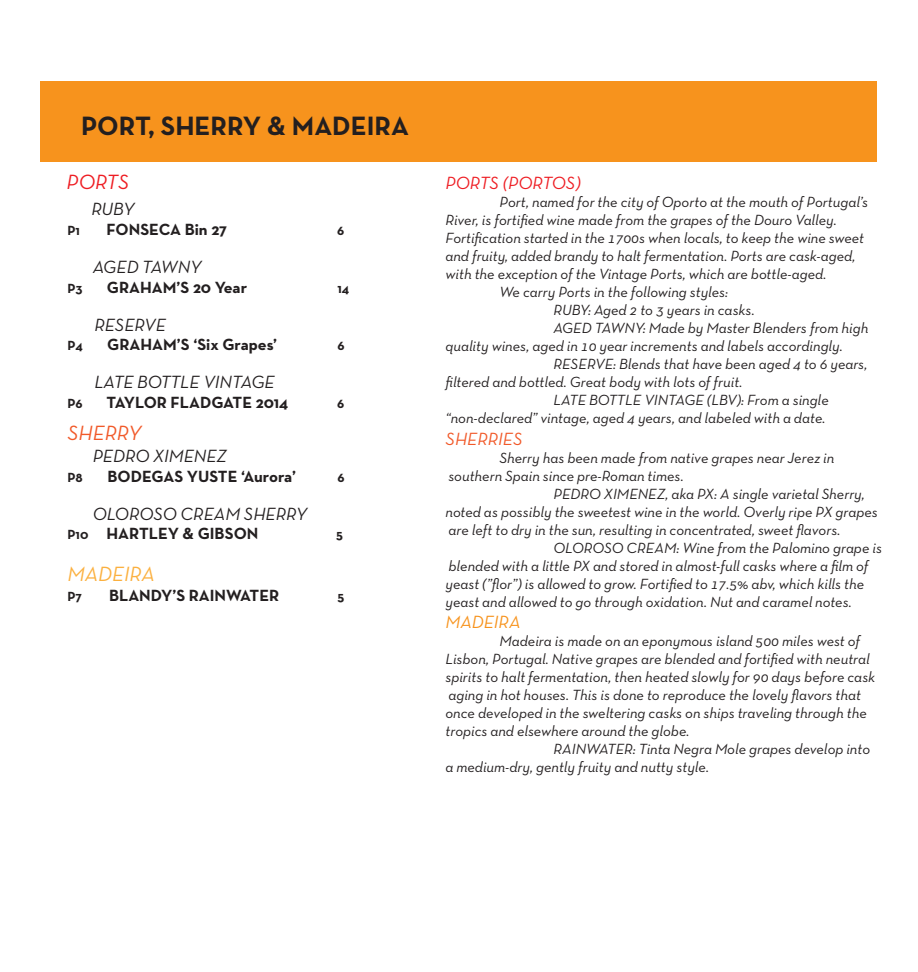
<style>
.page{position:relative;width:918px;height:972px;background:#fff}
.page>*{position:absolute;margin:0;border:0;box-sizing:border-box;transform-origin:0 0}
.t1{font:700 27px "Neutra Text";color:#231f20}
.t2{font:italic 21px "Neutra Text TF";color:#fbb03f}
.t3{font:italic 21px "Neutra Text TF";color:#f15929}
.t4{font:italic 21px "Neutra Text TF";color:#ee1d23}
.t5{font:italic 18px "Neutra Text TF";color:#231f20}
.t6{font:italic 18px "Neutra Text TF";color:#ee1d23}
.t7{font:italic 18px "Neutra Text TF";color:#f15929}
.t8{font:italic 18px "Neutra Text TF";color:#f7931d}
.t9{font:700 16.5px "Neutra Text";color:#231f20}
.t10{font:italic 15px "Neutra Text TF";color:#231f20}
.t11{font:700 13.5px "Neutra Text";color:#231f20}
.s1{font-size:13.5px}
</style>
<div class="page">
<div style="left:40px;top:81px;width:838px;height:81px;background:#f7931d"></div>
<h1 class="t1" style="left:81px;top:109px;width:329px">PORT, SHERRY &amp; MADEIRA</h1>
<h2 class="t4" style="left:67px;top:169px;width:64px">PORTS</h2>
<p class="t6" style="left:446px;top:172px;width:137px">PORTS (PORTOS)</p>
<p class="t10" style="left:500px;top:193px;width:370px">Port, named for the city of Oporto at the mouth of Portugal’s</p>
<p class="t10" style="left:446px;top:211px;width:393px">River, is fortified wine made from the grapes of the Douro Valley.</p>
<p class="t10" style="left:446px;top:229px;width:420px">Fortification started in the 1700s when locals, to keep the wine sweet</p>
<p class="t10" style="left:446px;top:247px;width:412px">and fruity, added brandy to halt fermentation. Ports are cask-aged,</p>
<p class="t10" style="left:446px;top:265px;width:383px">with the exception of the Vintage Ports, which are bottle-aged.</p>
<p class="t10" style="left:500px;top:283px;width:230px">We carry Ports in the following styles:</p>
<p class="t10" style="left:554px;top:301px;width:203px">RUBY: Aged 2 to 3 years in casks.</p>
<p class="t10" style="left:554px;top:319px;width:316px">AGED TAWNY: Made by Master Blenders from high</p>
<p class="t10" style="left:446px;top:337px;width:399px">quality wines, aged in 10 year increments and labels accordingly.</p>
<p class="t10" style="left:554px;top:355px;width:316px">RESERVE: Blends that have been aged 4 to 6 years,</p>
<p class="t10" style="left:446px;top:373px;width:299px">filtered and bottled. Great body with lots of fruit.</p>
<p class="t10" style="left:554px;top:391px;width:277px">LATE BOTTLE VINTAGE (LBV): From a single</p>
<p class="t10" style="left:446px;top:409px;width:382px">“non-declared” vintage, aged 4 years, and labeled with a date.</p>
<p class="t7" style="left:446px;top:428px;width:79px">SHERRIES</p>
<p class="t10" style="left:500px;top:448px;width:336px">Sherry has been made from native grapes near Jerez in</p>
<p class="t10" style="left:448px;top:466px;width:237px">southern Spain since pre-Roman times.</p>
<p class="t10" style="left:554px;top:484px;width:313px">PEDRO XIMENEZ, aka PX: A single varietal Sherry,</p>
<p class="t10" style="left:446px;top:502px;width:434px">noted as possibly the sweetest wine in the world. Overly ripe PX grapes</p>
<p class="t10" style="left:448px;top:520px;width:394px">are left to dry in the sun, resulting in concentrated, sweet flavors.</p>
<p class="t10" style="left:554px;top:538px;width:330px">OLOROSO CREAM: Wine from the Palomino grape is</p>
<p class="t10" style="left:448px;top:556px;width:422px">blended with a little PX and stored in almost-full casks where a film of</p>
<p class="t10" style="left:446px;top:574px;width:420px">yeast (”flor”) is allowed to grow. Fortified to 17.5% abv, which kills the</p>
<p class="t10" style="left:446px;top:592px;width:408px">yeast and allowed to go through oxidation. Nut and caramel notes.</p>
<p class="t8" style="left:446px;top:611px;width:77px">MADEIRA</p>
<p class="t10" style="left:500px;top:632px;width:362px">Madeira is made on an eponymous island 500 miles west of</p>
<p class="t10" style="left:446px;top:650px;width:426px">Lisbon, Portugal. Native grapes are blended and fortified with neutral</p>
<p class="t10" style="left:446px;top:668px;width:431px">spirits to halt fermentation, then heated slowly for 90 days before cask</p>
<p class="t10" style="left:448px;top:686px;width:414px">aging in hot houses. This is done to reproduce the lovely flavors that</p>
<p class="t10" style="left:446px;top:704px;width:423px">once developed in the sweltering casks on ships traveling through the</p>
<p class="t10" style="left:446px;top:722px;width:246px">tropics and elsewhere around the globe.</p>
<p class="t10" style="left:554px;top:740px;width:318px">RAINWATER: Tinta Negra Mole grapes develop into</p>
<p class="t10" style="left:446px;top:758px;width:265px">a medium-dry, gently fruity and nutty style.</p>
<p class="t5" style="left:91px;top:198px;width:45px">RUBY</p>
<p class="t11" style="left:68px;top:222px;width:14px">P1</p>
<p class="t9" style="left:107px;top:219px;width:122px">FONSECA Bin 27</p>
<p class="t11" style="left:337px;top:222px;width:9px">6</p>
<p class="t5" style="left:93px;top:256px;width:111px">AGED TAWNY</p>
<p class="t11" style="left:68px;top:280px;width:17px">P3</p>
<p class="t9" style="left:107px;top:277px;width:142px">GRAHAM’S 20 Year</p>
<p class="t11" style="left:338px;top:280px;width:13px">14</p>
<p class="t5" style="left:94px;top:314px;width:73px">RESERVE</p>
<p class="t11" style="left:68px;top:337px;width:17px">P4</p>
<p class="t9" style="left:107px;top:335px;width:171px">GRAHAM’S ‘Six Grapes’</p>
<p class="t11" style="left:337px;top:337px;width:9px">6</p>
<p class="t5" style="left:94px;top:371px;width:182px">LATE BOTTLE VINTAGE</p>
<p class="t11" style="left:68px;top:395px;width:17px">P6</p>
<p class="t9" style="left:107px;top:392px;width:183px">TAYLOR FLADGATE 2014</p>
<p class="t11" style="left:337px;top:395px;width:9px">6</p>
<h2 class="t3" style="left:68px;top:421px;width:76px">SHERRY</h2>
<p class="t5" style="left:93px;top:445px;width:136px">PEDRO XIMENEZ</p>
<p class="t11" style="left:68px;top:469px;width:17px">P8</p>
<p class="t9" style="left:107px;top:466px;width:190px">BODEGAS YUSTE ‘Aurora’</p>
<p class="t11" style="left:338px;top:469px;width:9px">6</p>
<p class="t5" style="left:93px;top:503px;width:216px">OLOROSO CREAM SHERRY</p>
<p class="t9" style="left:68px;top:524px;width:192px"><span class="s1">P10</span> HARTLEY &amp; GIBSON</p>
<p class="t11" style="left:336px;top:526px;width:8px">5</p>
<h2 class="t2" style="left:68px;top:561px;width:89px">MADEIRA</h2>
<p class="t11" style="left:68px;top:588px;width:16px">P7</p>
<p class="t9" style="left:109px;top:585px;width:172px">BLANDY’S RAINWATER</p>
<p class="t11" style="left:338px;top:588px;width:8px">5</p>
</div>
